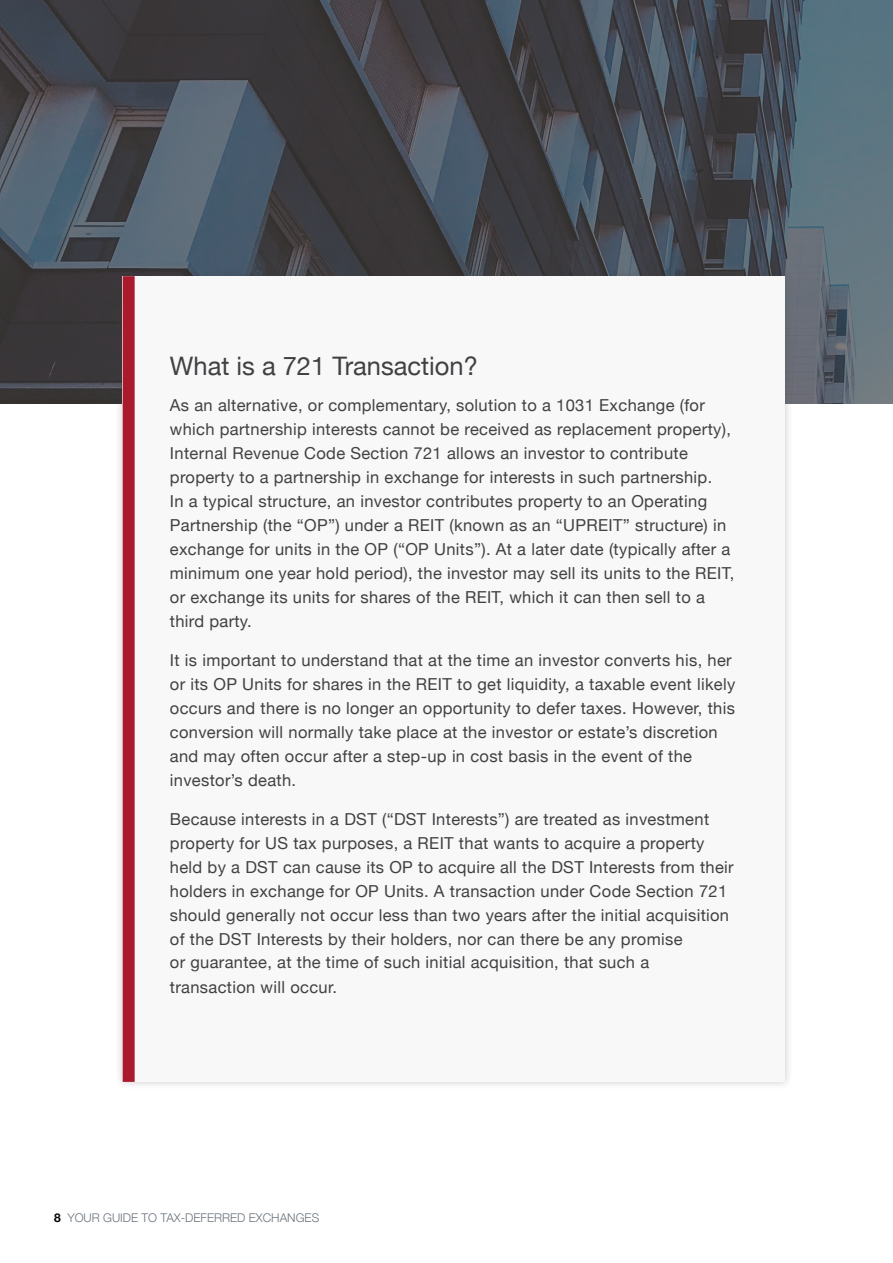
<style>
.page{position:relative;width:893px;height:1263px;background:#fff}
.page>*{position:absolute;margin:0;border:0;box-sizing:border-box;transform-origin:0 0}
.t1{font:25.5px "Helvetica Neue";color:#414042}
.t2{font:16.5px/24px "Helvetica Neue";letter-spacing:.02em;color:#414042}
.t3{font:300 12px "Helvetica Neue";color:#6a737b}
.s1{font-weight:700;color:#000}
</style>
<div class="page">
<img style="left:0;top:0;width:893px;height:403px">
<div style="left:114px;top:268px;width:679px;height:822px;background:#414042;opacity:.25"></div>
<div style="left:123px;top:276px;width:662px;height:806px;background:#f8f8f9"></div>
<div style="left:123px;top:276px;width:12px;height:806px;background:#a91a2d"></div>
<h1 class="t1" style="left:170px;top:347px;width:309px">What is a 721 Transaction?</h1>
<p class="t2" style="left:170px;top:394px;width:566px">As an alternative, or complementary, solution to a 1031 Exchange (for which partnership interests cannot be received as replacement property), Internal Revenue Code Section 721 allows an investor to contribute property to a partnership in exchange for interests in such partnership.<br>In a typical structure, an investor contributes property to an Operating Partnership (the “OP”) under a REIT (known as an “UPREIT” structure) in exchange for units in the OP (“OP Units”). At a later date (typically after a minimum one year hold period), the investor may sell its units to the REIT, or exchange its units for shares of the REIT, which it can then sell to a third party.</p>
<p class="t2" style="left:170px;top:649px;width:567px">It is important to understand that at the time an investor converts his, her or its OP Units for shares in the REIT to get liquidity, a taxable event likely occurs and there is no longer an opportunity to defer taxes. However, this conversion will normally take place at the investor or estate’s discretion and may often occur after a step-up in cost basis in the event of the investor’s death.</p>
<p class="t2" style="left:170px;top:808px;width:565px">Because interests in a DST (“DST Interests”) are treated as investment property for US tax purposes, a REIT that wants to acquire a property held by a DST can cause its OP to acquire all the DST Interests from their holders in exchange for OP Units. A transaction under Code Section 721 should generally not occur less than two years after the initial acquisition of the DST Interests by their holders, nor can there be any promise<br>or guarantee, at the time of such initial acquisition, that such a</p>
<p class="t2" style="left:170px;top:976px;width:169px">transaction will occur.</p>
<p class="t3" style="left:54px;top:1207px;width:267px"><span class="s1">8</span> YOUR GUIDE TO TAX-DEFERRED EXCHANGES</p>
</div>
